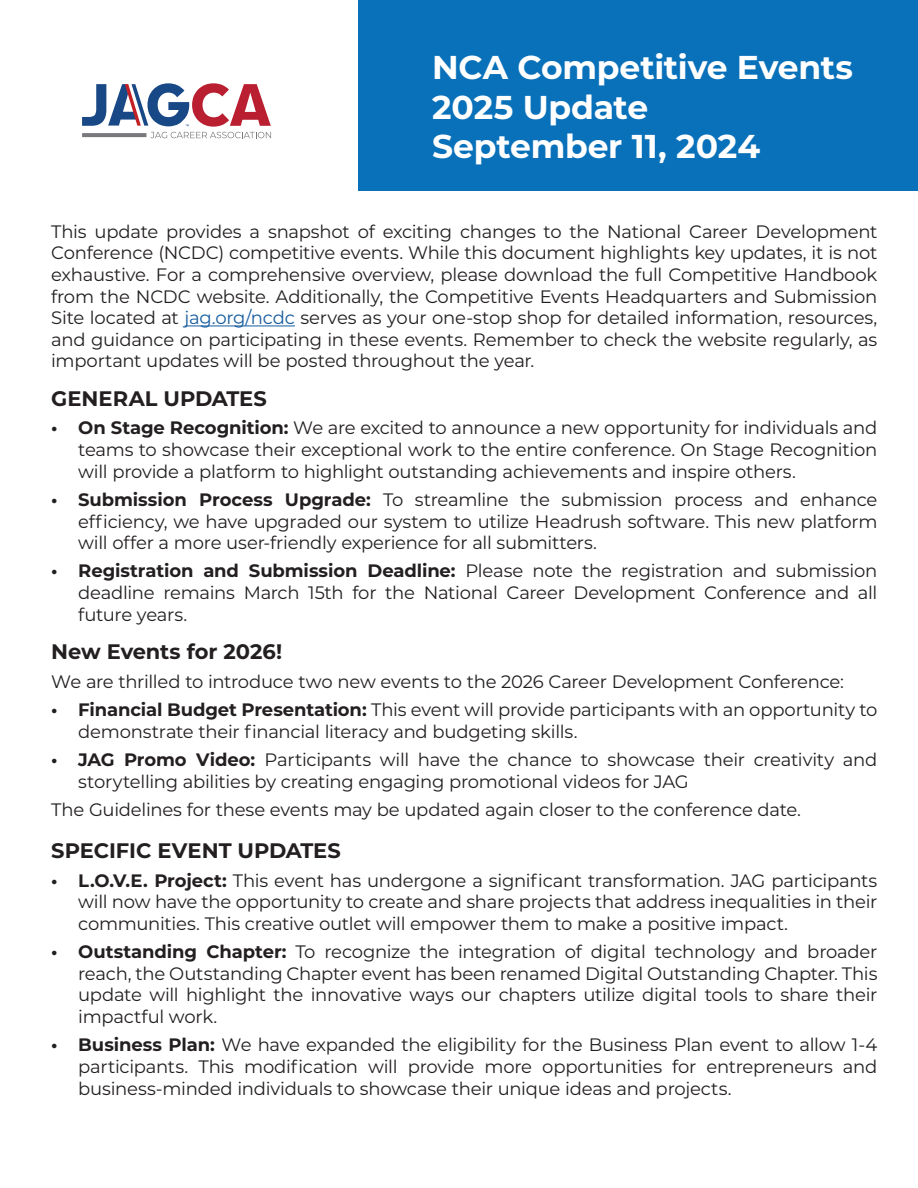
<style>
.page{position:relative;width:918px;height:1188px;background:#fff}
.page>*{position:absolute;margin:0;border:0;box-sizing:border-box;transform-origin:0 0}
.t1{font:700 33px "Montserrat";letter-spacing:-.01em;color:#fff}
.text{font:700 21px "Montserrat";color:#231f20}
.text-2{font:18px/21.6px "Montserrat";letter-spacing:-.015em;color:#231f20;text-align:justify}
.s1{color:#175d9e}
.s2{font-weight:700}
</style>
<div class="page">
<hr style="left:185px;top:325px;width:110px;height:1px;background:#175d9e">
<div style="left:359px;top:0;width:559px;height:191px;background:#0971ba"></div>
<svg style="left:82px;top:83px;width:189px;height:55px"></svg>
<p class="t1" style="left:432px;top:43px;width:422px">NCA Competitive Events</p>
<p class="t1" style="left:432px;top:83px;width:218px">2025 Update</p>
<p class="t1" style="left:432px;top:123px;width:330px">September 11, 2024</p>
<p class="text-2" style="left:51px;top:220px;width:828px">This update provides a snapshot of exciting changes to the National Career Development Conference (NCDC) competitive events. While this document highlights key updates, it is not exhaustive. For a comprehensive overview, please download the full Competitive Handbook from the NCDC website. Additionally, the Competitive Events Headquarters and Submission Site located at <span class="s1">jag.org/ncdc</span> serves as your one-stop shop for detailed information, resources, and guidance on participating in these events. Remember to check the website regularly, as important updates will be posted throughout the year.</p>
<p class="text" style="left:51px;top:383px;width:217px">GENERAL UPDATES</p>
<p class="text-2" style="left:78px;top:417px;width:801px;text-indent:-27px"><span class="s2">• On Stage Recognition:</span> We are excited to announce a new opportunity for individuals and teams to showcase their exceptional work to the entire conference. On Stage Recognition will provide a platform to highlight outstanding achievements and inspire others.</p>
<p class="text-2" style="left:78px;top:488px;width:801px;text-indent:-27px"><span class="s2">• Submission Process Upgrade:</span> To streamline the submission process and enhance efficiency, we have upgraded our system to utilize Headrush software. This new platform will offer a more user-friendly experience for all submitters.</p>
<p class="text-2" style="left:78px;top:560px;width:801px;text-indent:-27px"><span class="s2">• Registration and Submission Deadline:</span> Please note the registration and submission deadline remains March 15th for the National Career Development Conference and all future years.</p>
<p class="text" style="left:51px;top:637px;width:233px">New Events for 2026!</p>
<p class="text-2" style="left:51px;top:670px;width:794px">We are thrilled to introduce two new events to the 2026 Career Development Conference:</p>
<p class="text-2" style="left:78px;top:698px;width:801px;text-indent:-27px"><span class="s2">• Financial Budget Presentation:</span> This event will provide participants with an opportunity to demonstrate their financial literacy and budgeting skills.</p>
<p class="text-2" style="left:78px;top:748px;width:801px;text-indent:-27px"><span class="s2">• JAG Promo Video:</span> Participants will have the chance to showcase their creativity and storytelling abilities by creating engaging promotional videos for JAG</p>
<p class="text-2" style="left:51px;top:798px;width:751px">The Guidelines for these events may be updated again closer to the conference date.</p>
<p class="text" style="left:51px;top:836px;width:291px">SPECIFIC EVENT UPDATES</p>
<p class="text-2" style="left:78px;top:869px;width:801px;text-indent:-27px"><span class="s2">• L.O.V.E. Project:</span> This event has undergone a significant transformation. JAG participants will now have the opportunity to create and share projects that address inequalities in their communities. This creative outlet will empower them to make a positive impact.</p>
<p class="text-2" style="left:78px;top:940px;width:801px;text-indent:-27px"><span class="s2">• Outstanding Chapter:</span> To recognize the integration of digital technology and broader reach, the Outstanding Chapter event has been renamed Digital Outstanding Chapter. This update will highlight the innovative ways our chapters utilize digital tools to share their impactful work.</p>
<p class="text-2" style="left:78px;top:1034px;width:801px;text-indent:-27px"><span class="s2">• Business Plan:</span> We have expanded the eligibility for the Business Plan event to allow 1-4 participants. This modification will provide more opportunities for entrepreneurs and business-minded individuals to showcase their unique ideas and projects.</p>
</div>
